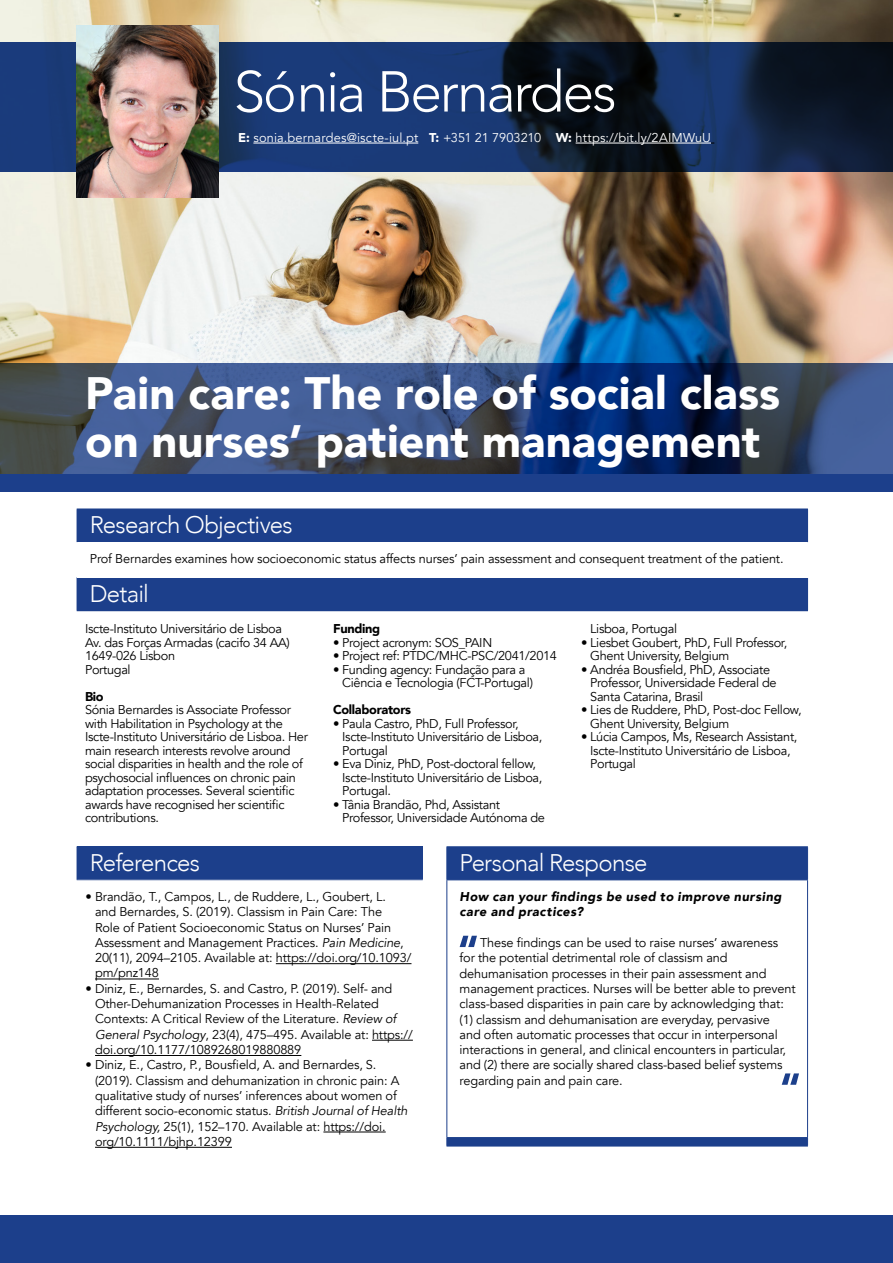
<style>
.page{position:relative;width:893px;height:1263px;background:#fff}
.page>*{position:absolute;margin:0;border:0;box-sizing:border-box;transform-origin:0 0}
.t1{font:300 57px "Avenir";letter-spacing:-.04em;color:#fff}
.t2{font:900 45.3px/47.7px "Avenir";color:#fff}
.t3{font:300 24px "Avenir";letter-spacing:-.03em;color:#fff}
.t4{font:12.75px/15.3px "Avenir";letter-spacing:-.01em;color:#000}
.t5{font:12.75px "Avenir";letter-spacing:.01em;color:#fff}
.t6{font:italic 900 12.75px/15.3px "Avenir";letter-spacing:.04em;color:#000}
.t7{font:900 12.75px "Avenir";letter-spacing:-.025em;color:#000}
.s1{font-weight:900}
.s2{font-style:italic}
</style>
<div class="page">
<img style="left:0;top:0;width:893px;height:364px">
<svg style="left:0;top:43px;width:893px;height:129px;background:#142b54"></svg>
<svg style="left:0;top:364px;width:893px;height:110px;background:#31466f"></svg>
<div style="left:0;top:1216px;width:893px;height:47px;background:#1c3f8b"></div>
<div style="left:0;top:474px;width:893px;height:17px;background:#1c3f8b"></div>
<hr style="left:253px;top:143px;width:165px;height:1px;background:#fff">
<hr style="left:576px;top:143px;width:135px;height:1px;background:#fff">
<img style="left:77px;top:25px;width:141px;height:173px">
<div style="left:77px;top:847px;width:345px;height:33px;background:#1c3f8b"></div>
<hr style="left:77px;top:846px;width:346px;height:1px;background:#1c3f8b">
<hr style="left:422px;top:847px;width:1px;height:32px;background:#1c3f8b">
<hr style="left:77px;top:879px;width:346px;height:1px;background:#1c3f8b">
<hr style="left:276px;top:963px;width:135px;height:1px;background:#000">
<hr style="left:95px;top:979px;width:64px;height:1px;background:#000">
<hr style="left:372px;top:1040px;width:41px;height:1px;background:#000">
<hr style="left:95px;top:1055px;width:206px;height:1px;background:#000">
<hr style="left:323px;top:1132px;width:63px;height:1px;background:#000">
<hr style="left:95px;top:1147px;width:137px;height:1px;background:#000">
<div style="left:77px;top:578px;width:730px;height:33px;background:#1c3f8b"></div>
<hr style="left:77px;top:577px;width:731px;height:1px;background:#1c3f8b">
<hr style="left:807px;top:578px;width:1px;height:32px;background:#1c3f8b">
<hr style="left:77px;top:610px;width:731px;height:1px;background:#1c3f8b">
<div style="left:77px;top:509px;width:730px;height:33px;background:#1c3f8b"></div>
<hr style="left:807px;top:509px;width:1px;height:33px;background:#1c3f8b">
<div style="left:447px;top:847px;width:360px;height:299px;background:#1c3f8b"></div>
<div style="left:447px;top:880px;width:360px;height:257px;background:#fff"></div>
<hr style="left:446px;top:847px;width:1px;height:32px;background:#1c3f8b">
<hr style="left:446px;top:846px;width:362px;height:1px;background:#1c3f8b">
<hr style="left:807px;top:847px;width:1px;height:32px;background:#1c3f8b">
<hr style="left:446px;top:880px;width:1px;height:257px;background:#1c3f8b">
<hr style="left:446px;top:879px;width:362px;height:1px;background:#1c3f8b">
<hr style="left:807px;top:880px;width:1px;height:257px;background:#1c3f8b">
<hr style="left:446px;top:1137px;width:362px;height:1px;background:#1c3f8b">
<hr style="left:446px;top:1146px;width:362px;height:1px;background:#1c3f8b">
<svg style="left:460px;top:936px;width:17px;height:11px"></svg>
<svg style="left:782px;top:1073px;width:17px;height:12px"></svg>
<h1 class="t1" style="left:234px;top:58px;width:385px">Sónia Bernardes</h1>
<p class="t5" style="left:238px;top:130px;width:474px"><span class="s1">E:</span> sonia.bernardes@iscte-iul.pt <span class="s1">T:</span> +351 21 7903210 <span class="s1">W:</span> https://bit.ly/2AIMWuU</p>
<h2 class="t2" style="left:85px;top:368px;width:696px">Pain care: The role of social class on nurses’ patient management</h2>
<h3 class="t3" style="left:90px;top:511px;width:204px">Research Objectives</h3>
<p class="t4" style="left:90px;top:551px;width:695px">Prof Bernardes examines how socioeconomic status affects nurses’ pain assessment and consequent treatment of the patient.</p>
<h3 class="t3" style="left:90px;top:579px;width:61px">Detail</h3>
<p class="t4" style="left:85px;top:622px;width:206px;line-height:13.5px">Iscte-Instituto Universitário de Lisboa<br>Av. das Forças Armadas (cacifo 34 AA)<br>1649-026 Lisbon<br>Portugal</p>
<p class="t7" style="left:85px;top:685px;width:20px">Bio</p>
<p class="t4" style="left:85px;top:703px;width:224px;line-height:13.5px">Sónia Bernardes is Associate Professor with Habilitation in Psychology at the Iscte-Instituto Universitário de Lisboa. Her main research interests revolve around social disparities in health and the role of psychosocial influences on chronic pain adaptation processes. Several scientific awards have recognised her scientific contributions.</p>
<p class="t7" style="left:333px;top:618px;width:48px">Funding</p>
<p class="t4" style="left:333px;top:635px;width:161px">• Project acronym: SOS_PAIN</p>
<p class="t4" style="left:333px;top:648px;width:225px">• Project ref: PTDC/MHC-PSC/2041/2014</p>
<p class="t4" style="left:342px;top:663px;width:192px;line-height:13.5px;text-indent:-9px">• Funding agency: Fundação para a<br>Ciência e Tecnologia (FCT-Portugal)</p>
<p class="t7" style="left:333px;top:699px;width:80px">Collaborators</p>
<p class="t4" style="left:342px;top:717px;width:202px;line-height:13.5px;text-indent:-9px">• Paula Castro, PhD, Full Professor,<br>Iscte-Instituto Universitário de Lisboa,<br>Portugal</p>
<p class="t4" style="left:342px;top:757px;width:202px;line-height:13.5px;text-indent:-9px">• Eva Diniz, PhD, Post-doctoral fellow,<br>Iscte-Instituto Universitário de Lisboa,<br>Portugal.</p>
<p class="t4" style="left:342px;top:798px;width:204px;line-height:13.5px;text-indent:-9px">• Tânia Brandão, Phd, Assistant<br>Professor, Universidade Autónoma de</p>
<p class="t4" style="left:590px;top:621px;width:88px">Lisboa, Portugal</p>
<p class="t4" style="left:590px;top:636px;width:198px;line-height:13.5px;text-indent:-9px">• Liesbet Goubert, PhD, Full Professor,<br>Ghent University, Belgium</p>
<p class="t4" style="left:590px;top:663px;width:188px;line-height:13.5px;text-indent:-9px">• Andréa Bousfield, PhD, Associate<br>Professor, Universidade Federal de<br>Santa Catarina, Brasil</p>
<p class="t4" style="left:590px;top:703px;width:213px;line-height:13.5px;text-indent:-9px">• Lies de Ruddere, PhD, Post-doc Fellow,<br>Ghent University, Belgium</p>
<p class="t4" style="left:590px;top:730px;width:209px;line-height:13.5px;text-indent:-9px">• Lúcia Campos, Ms, Research Assistant,<br>Iscte-Instituto Universitário de Lisboa,<br>Portugal</p>
<h3 class="t3" style="left:90px;top:848px;width:112px">References</h3>
<p class="t4" style="left:95px;top:889px;width:318px;text-indent:-9px">• Brandão, T., Campos, L., de Ruddere, L., Goubert, L.<br>and Bernardes, S. (2019). Classism in Pain Care: The<br>Role of Patient Socioeconomic Status on Nurses’ Pain Assessment and Management Practices. <span class="s2">Pain Medicine</span>, 20(11), 2094–2105. Available at: https://doi.org/10.1093/ pm/pnz148</p>
<p class="t4" style="left:95px;top:981px;width:319px;text-indent:-9px">• Diniz, E., Bernardes, S. and Castro, P. (2019). Self- and Other-Dehumanization Processes in Health-Related Contexts: A Critical Review of the Literature. <span class="s2">Review of General Psychology</span>, 23(4), 475–495. Available at: https:// doi.org/10.1177/1089268019880889</p>
<p class="t4" style="left:95px;top:1057px;width:314px;text-indent:-9px">• Diniz, E., Castro, P., Bousfield, A. and Bernardes, S. (2019). Classism and dehumanization in chronic pain: A qualitative study of nurses’ inferences about women of different socio-economic status. <span class="s2">British Journal of Health Psychology,</span> 25(1), 152–170. Available at: https://doi. org/10.1111/bjhp.12399</p>
<h3 class="t3" style="left:460px;top:849px;width:189px">Personal Response</h3>
<p class="t6" style="left:460px;top:889px;width:323px">How can your findings be used to improve nursing care and practices?</p>
<p class="t4" style="left:460px;top:935px;width:338px;text-indent:20px">These findings can be used to raise nurses’ awareness for the potential detrimental role of classism and dehumanisation processes in their pain assessment and management practices. Nurses will be better able to prevent class-based disparities in pain care by acknowledging that: (1) classism and dehumanisation are everyday, pervasive<br>and often automatic processes that occur in interpersonal interactions in general, and clinical encounters in particular, and (2) there are socially shared class-based belief systems regarding pain and pain care.</p>
</div>
